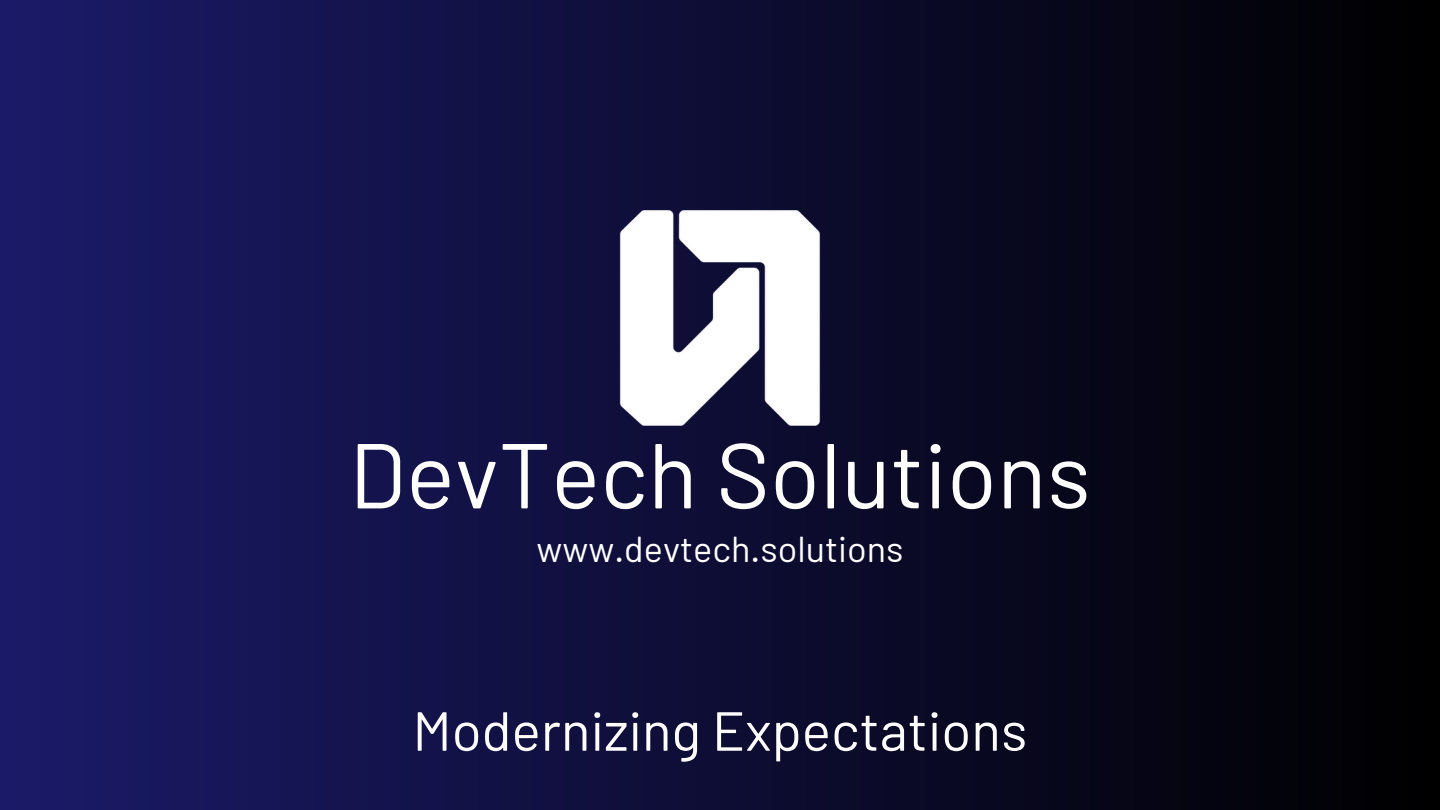
<style>
.page{position:relative;width:1440px;height:810px;background:#fff}
.page>*{position:absolute;margin:0;border:0;box-sizing:border-box;transform-origin:0 0}
.t1{font:92px "Barlow";color:#fff}
.t2{font:55px "Barlow";color:#fff}
.t3{font:36px "Barlow";color:#fff}
</style>
<div class="page">
<div style="left:0;top:0;width:1440px;height:810px;background:linear-gradient(to right,#1b1a69,#000)"></div>
<img style="left:593px;top:191px;width:254px;height:254px">
<h1 class="t1" style="left:349px;top:416px;width:743px">DevTech Solutions</h1>
<p class="t3" style="left:537px;top:526px;width:368px">www.devtech.solutions</p>
<h2 class="t2" style="left:413px;top:696px;width:616px">Modernizing Expectations</h2>
</div>
